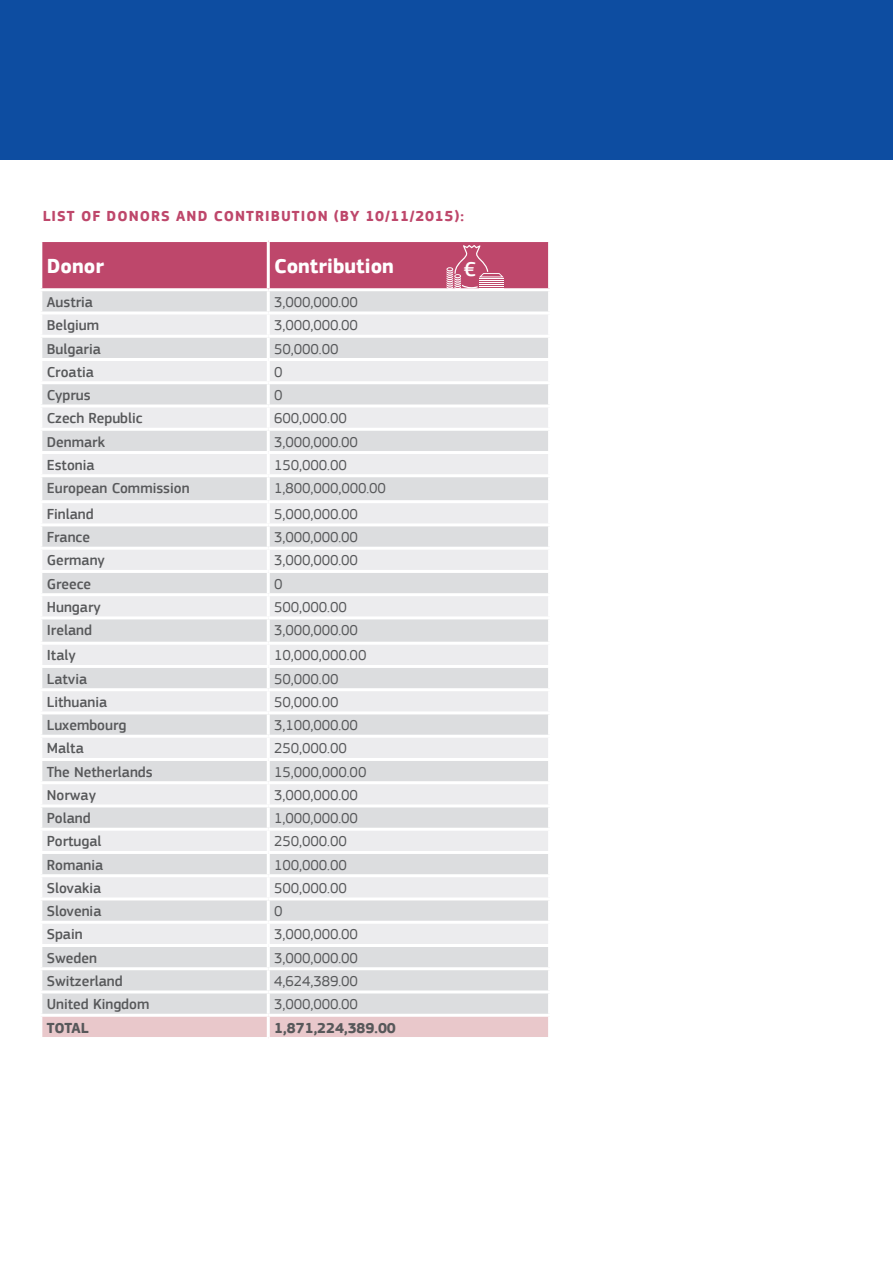
<style>
.page{position:relative;width:893px;height:1263px;background:#fff}
.page>*{position:absolute;margin:0;border:0;box-sizing:border-box;transform-origin:0 0}
.t1{font:700 21px "EC Square Sans Pro";color:#fff}
.t2{font:500 21px "EC Square Sans Pro";color:#fff}
.t3{font:15px "EC Square Sans Pro";color:#57585a}
.t4{font:500 15px "EC Square Sans Pro";color:#57585a}
.t5{font:700 15px "EC Square Sans Pro";letter-spacing:.07em;color:#be476b}
.t6{font:700 15px "EC Square Sans Pro";color:#57585a}
</style>
<div class="page">
<div style="left:0;top:0;width:893px;height:160px;background:#0d4da1"></div>
<div style="left:42px;top:338px;width:506px;height:676px;background:#dcdddf"></div>
<svg style="left:42px;top:361px;width:506px;height:583px;background:#e4e5e6"></svg>
<div style="left:42px;top:1017px;width:506px;height:20px;background:#e9c8cb"></div>
<hr style="left:267px;top:338px;width:3px;height:20px;background:#fff">
<hr style="left:39px;top:358px;width:229px;height:3px;background:#fff">
<hr style="left:268px;top:358px;width:283px;height:3px;background:#fff">
<hr style="left:267px;top:361px;width:3px;height:20px;background:#fff">
<hr style="left:39px;top:381px;width:229px;height:3px;background:#fff">
<hr style="left:268px;top:381px;width:283px;height:3px;background:#fff">
<hr style="left:267px;top:384px;width:3px;height:20px;background:#fff">
<hr style="left:39px;top:404px;width:229px;height:3px;background:#fff">
<hr style="left:268px;top:404px;width:283px;height:3px;background:#fff">
<hr style="left:267px;top:407px;width:3px;height:21px;background:#fff">
<hr style="left:39px;top:428px;width:229px;height:3px;background:#fff">
<hr style="left:268px;top:428px;width:283px;height:3px;background:#fff">
<hr style="left:267px;top:431px;width:3px;height:20px;background:#fff">
<hr style="left:39px;top:451px;width:229px;height:3px;background:#fff">
<hr style="left:268px;top:451px;width:283px;height:3px;background:#fff">
<hr style="left:267px;top:454px;width:3px;height:20px;background:#fff">
<hr style="left:39px;top:474px;width:229px;height:3px;background:#fff">
<hr style="left:268px;top:474px;width:283px;height:3px;background:#fff">
<hr style="left:267px;top:477px;width:3px;height:23px;background:#fff">
<hr style="left:39px;top:500px;width:229px;height:3px;background:#fff">
<hr style="left:268px;top:500px;width:283px;height:3px;background:#fff">
<hr style="left:267px;top:503px;width:3px;height:20px;background:#fff">
<hr style="left:39px;top:523px;width:229px;height:3px;background:#fff">
<hr style="left:268px;top:523px;width:283px;height:3px;background:#fff">
<hr style="left:267px;top:526px;width:3px;height:21px;background:#fff">
<hr style="left:39px;top:547px;width:229px;height:3px;background:#fff">
<hr style="left:268px;top:547px;width:283px;height:3px;background:#fff">
<hr style="left:267px;top:550px;width:3px;height:20px;background:#fff">
<hr style="left:39px;top:570px;width:229px;height:3px;background:#fff">
<hr style="left:268px;top:570px;width:283px;height:3px;background:#fff">
<hr style="left:267px;top:573px;width:3px;height:20px;background:#fff">
<hr style="left:39px;top:593px;width:229px;height:3px;background:#fff">
<hr style="left:268px;top:593px;width:283px;height:3px;background:#fff">
<hr style="left:267px;top:596px;width:3px;height:20px;background:#fff">
<hr style="left:39px;top:616px;width:229px;height:3px;background:#fff">
<hr style="left:268px;top:616px;width:283px;height:3px;background:#fff">
<hr style="left:267px;top:619px;width:3px;height:23px;background:#fff">
<hr style="left:39px;top:642px;width:229px;height:3px;background:#fff">
<hr style="left:268px;top:642px;width:283px;height:3px;background:#fff">
<hr style="left:267px;top:645px;width:3px;height:20px;background:#fff">
<hr style="left:39px;top:665px;width:229px;height:3px;background:#fff">
<hr style="left:268px;top:665px;width:283px;height:3px;background:#fff">
<hr style="left:267px;top:668px;width:3px;height:20px;background:#fff">
<hr style="left:39px;top:688px;width:229px;height:3px;background:#fff">
<hr style="left:268px;top:688px;width:283px;height:3px;background:#fff">
<hr style="left:267px;top:691px;width:3px;height:20px;background:#fff">
<hr style="left:39px;top:711px;width:229px;height:3px;background:#fff">
<hr style="left:268px;top:711px;width:283px;height:3px;background:#fff">
<hr style="left:267px;top:714px;width:3px;height:21px;background:#fff">
<hr style="left:39px;top:735px;width:229px;height:3px;background:#fff">
<hr style="left:268px;top:735px;width:283px;height:3px;background:#fff">
<hr style="left:267px;top:738px;width:3px;height:20px;background:#fff">
<hr style="left:39px;top:758px;width:229px;height:3px;background:#fff">
<hr style="left:268px;top:758px;width:283px;height:3px;background:#fff">
<hr style="left:267px;top:761px;width:3px;height:20px;background:#fff">
<hr style="left:39px;top:781px;width:229px;height:3px;background:#fff">
<hr style="left:268px;top:781px;width:283px;height:3px;background:#fff">
<hr style="left:267px;top:784px;width:3px;height:20px;background:#fff">
<hr style="left:39px;top:804px;width:229px;height:3px;background:#fff">
<hr style="left:268px;top:804px;width:283px;height:3px;background:#fff">
<hr style="left:267px;top:807px;width:3px;height:21px;background:#fff">
<hr style="left:39px;top:828px;width:229px;height:3px;background:#fff">
<hr style="left:268px;top:828px;width:283px;height:3px;background:#fff">
<hr style="left:267px;top:831px;width:3px;height:20px;background:#fff">
<hr style="left:39px;top:851px;width:229px;height:3px;background:#fff">
<hr style="left:268px;top:851px;width:283px;height:3px;background:#fff">
<hr style="left:267px;top:854px;width:3px;height:20px;background:#fff">
<hr style="left:39px;top:874px;width:229px;height:3px;background:#fff">
<hr style="left:268px;top:874px;width:283px;height:3px;background:#fff">
<hr style="left:267px;top:877px;width:3px;height:20px;background:#fff">
<hr style="left:39px;top:897px;width:229px;height:3px;background:#fff">
<hr style="left:268px;top:897px;width:283px;height:3px;background:#fff">
<hr style="left:267px;top:900px;width:3px;height:21px;background:#fff">
<hr style="left:39px;top:921px;width:229px;height:3px;background:#fff">
<hr style="left:268px;top:921px;width:283px;height:3px;background:#fff">
<hr style="left:267px;top:924px;width:3px;height:20px;background:#fff">
<hr style="left:39px;top:944px;width:229px;height:3px;background:#fff">
<hr style="left:268px;top:944px;width:283px;height:3px;background:#fff">
<hr style="left:267px;top:947px;width:3px;height:20px;background:#fff">
<hr style="left:39px;top:967px;width:229px;height:3px;background:#fff">
<hr style="left:268px;top:967px;width:283px;height:3px;background:#fff">
<hr style="left:267px;top:970px;width:3px;height:20px;background:#fff">
<hr style="left:39px;top:990px;width:229px;height:3px;background:#fff">
<hr style="left:268px;top:990px;width:283px;height:3px;background:#fff">
<hr style="left:267px;top:993px;width:3px;height:21px;background:#fff">
<hr style="left:267px;top:1017px;width:3px;height:20px;background:#fff">
<svg style="left:41px;top:241px;width:509px;height:94px;background:#d49cae"></svg>
<p class="t5" style="left:43px;top:207px;width:423px">LIST OF DONORS AND CONTRIBUTION (BY 10/11/2015):</p>
<p class="t1" style="left:47px;top:253px;width:59px">Donor</p>
<p class="t1" style="left:274px;top:253px;width:121px">Contribution</p>
<p class="t4" style="left:47px;top:293px;width:48px">Austria</p>
<p class="t3" style="left:274px;top:293px;width:85px">3,000,000.00</p>
<p class="t4" style="left:47px;top:317px;width:54px">Belgium</p>
<p class="t3" style="left:274px;top:317px;width:85px">3,000,000.00</p>
<p class="t4" style="left:47px;top:340px;width:56px">Bulgaria</p>
<p class="t3" style="left:274px;top:340px;width:66px">50,000.00</p>
<p class="t4" style="left:47px;top:363px;width:49px">Croatia</p>
<p class="t3" style="left:274px;top:363px;width:10px">0</p>
<p class="t4" style="left:47px;top:386px;width:45px">Cyprus</p>
<p class="t3" style="left:274px;top:386px;width:10px">0</p>
<p class="t4" style="left:47px;top:410px;width:97px">Czech Republic</p>
<p class="t3" style="left:274px;top:410px;width:74px">600,000.00</p>
<p class="t4" style="left:47px;top:433px;width:60px">Denmark</p>
<p class="t3" style="left:274px;top:433px;width:85px">3,000,000.00</p>
<p class="t4" style="left:47px;top:456px;width:49px">Estonia</p>
<p class="t3" style="left:274px;top:456px;width:74px">150,000.00</p>
<p class="t4" style="left:47px;top:479px;width:144px">European Commission</p>
<p class="t3" style="left:274px;top:479px;width:113px">1,800,000,000.00</p>
<p class="t4" style="left:47px;top:505px;width:48px">Finland</p>
<p class="t3" style="left:274px;top:505px;width:85px">5,000,000.00</p>
<p class="t4" style="left:47px;top:528px;width:45px">France</p>
<p class="t3" style="left:274px;top:528px;width:85px">3,000,000.00</p>
<p class="t4" style="left:47px;top:552px;width:60px">Germany</p>
<p class="t3" style="left:274px;top:552px;width:85px">3,000,000.00</p>
<p class="t4" style="left:47px;top:575px;width:46px">Greece</p>
<p class="t3" style="left:274px;top:575px;width:10px">0</p>
<p class="t4" style="left:47px;top:598px;width:56px">Hungary</p>
<p class="t3" style="left:274px;top:598px;width:74px">500,000.00</p>
<p class="t4" style="left:47px;top:621px;width:47px">Ireland</p>
<p class="t3" style="left:274px;top:621px;width:85px">3,000,000.00</p>
<p class="t4" style="left:47px;top:647px;width:30px">Italy</p>
<p class="t3" style="left:274px;top:647px;width:94px">10,000,000.00</p>
<p class="t4" style="left:47px;top:670px;width:42px">Latvia</p>
<p class="t3" style="left:274px;top:670px;width:66px">50,000.00</p>
<p class="t4" style="left:47px;top:693px;width:62px">Lithuania</p>
<p class="t3" style="left:274px;top:693px;width:66px">50,000.00</p>
<p class="t4" style="left:47px;top:716px;width:81px">Luxembourg</p>
<p class="t3" style="left:274px;top:716px;width:85px">3,100,000.00</p>
<p class="t4" style="left:47px;top:740px;width:38px">Malta</p>
<p class="t3" style="left:274px;top:740px;width:74px">250,000.00</p>
<p class="t4" style="left:47px;top:763px;width:107px">The Netherlands</p>
<p class="t3" style="left:274px;top:763px;width:94px">15,000,000.00</p>
<p class="t4" style="left:47px;top:786px;width:51px">Norway</p>
<p class="t3" style="left:274px;top:786px;width:85px">3,000,000.00</p>
<p class="t4" style="left:47px;top:809px;width:45px">Poland</p>
<p class="t3" style="left:274px;top:809px;width:85px">1,000,000.00</p>
<p class="t4" style="left:47px;top:833px;width:56px">Portugal</p>
<p class="t3" style="left:274px;top:833px;width:74px">250,000.00</p>
<p class="t4" style="left:47px;top:856px;width:58px">Romania</p>
<p class="t3" style="left:274px;top:856px;width:74px">100,000.00</p>
<p class="t4" style="left:47px;top:879px;width:56px">Slovakia</p>
<p class="t3" style="left:274px;top:879px;width:74px">500,000.00</p>
<p class="t4" style="left:47px;top:902px;width:56px">Slovenia</p>
<p class="t3" style="left:274px;top:902px;width:10px">0</p>
<p class="t4" style="left:47px;top:926px;width:37px">Spain</p>
<p class="t3" style="left:274px;top:926px;width:85px">3,000,000.00</p>
<p class="t4" style="left:47px;top:949px;width:52px">Sweden</p>
<p class="t3" style="left:274px;top:949px;width:85px">3,000,000.00</p>
<p class="t4" style="left:47px;top:972px;width:77px">Switzerland</p>
<p class="t3" style="left:274px;top:972px;width:85px">4,624,389.00</p>
<p class="t4" style="left:47px;top:995px;width:104px">United Kingdom</p>
<p class="t3" style="left:274px;top:995px;width:85px">3,000,000.00</p>
<p class="t6" style="left:47px;top:1018px;width:43px">TOTAL</p>
<p class="t6" style="left:274px;top:1018px;width:123px">1,871,224,389.00</p>
<p class="t2" style="left:464px;top:257px;width:14px">€</p>
</div>
